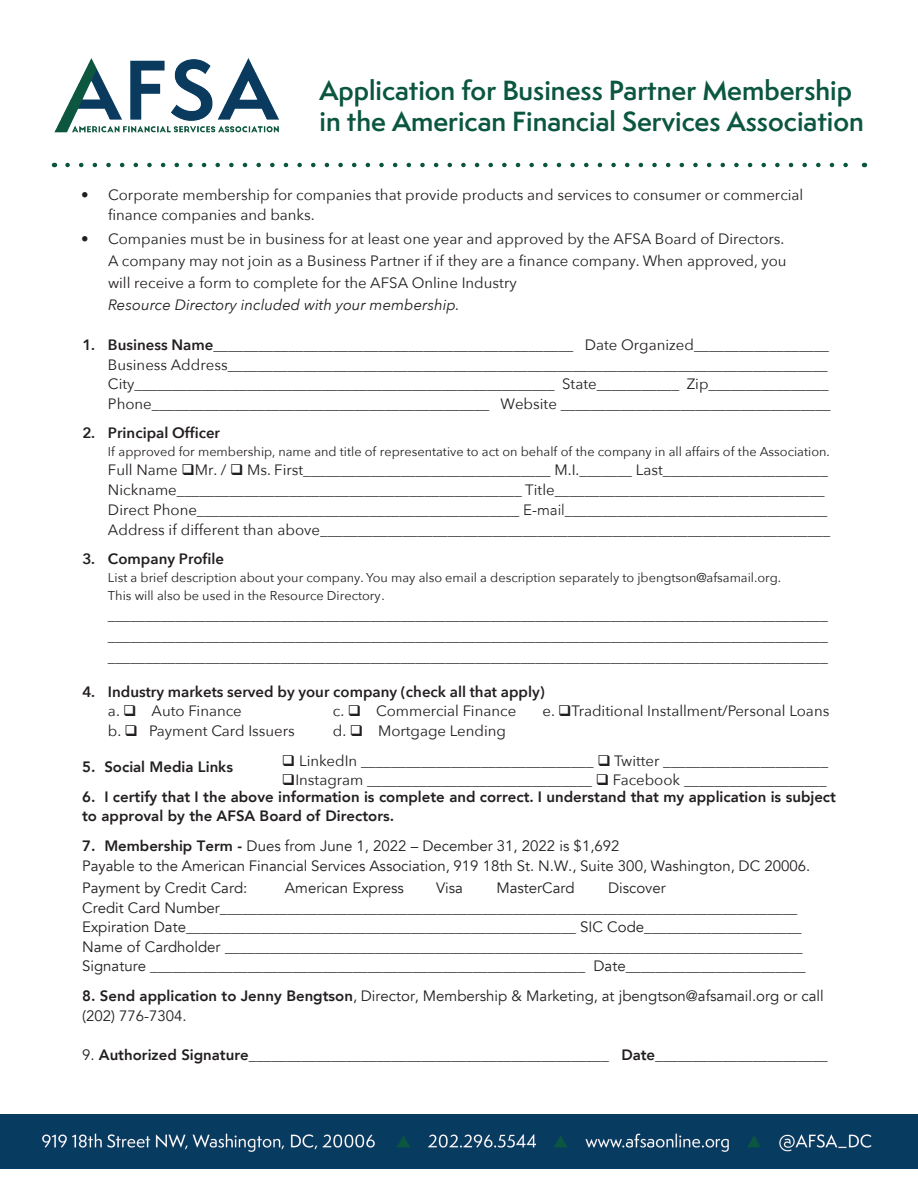
<style>
.page{position:relative;width:918px;height:1188px;background:#fff}
.page>*{position:absolute;margin:0;border:0;box-sizing:border-box;transform-origin:0 0}
.t1{font:600 25.5px/30.6px "Semplicita Pro";color:#0b5640}
.t2{font:15px/19.5px "Avenir Next";color:#231f20}
.t3{font:15px/19.5px "Avenir";color:#231f20}
.t4{font:800 15px/19.5px "Avenir";color:#231f20}
.t5{font:600 15px/19px "Avenir Next";color:#231f20}
.t6{font:12.75px/17.7px "Avenir Next";color:#231f20}
.s1{font-style:italic}
.s2{font-weight:600}
.s3{font-family:"Avenir";font-weight:300}
.s4{font-style:inherit}
.s5{font-weight:400}
.s6{font-weight:800}
.s7{font-family:"Avenir Next";font-weight:600}
.s8{font-family:"Avenir Next"}
</style>
<div class="page">
<img style="left:54px;top:58px;width:225px;height:75px">
<svg style="left:68px;top:163px;width:780px;height:4px"></svg>
<img style="left:0;top:1114px;width:918px;height:54px">
<h1 class="t1" style="left:320px;top:75px;width:546px">Application for Business Partner Membership in the American Financial Services Association</h1>
<p class="t2" style="left:108px;top:185px;width:697px;text-indent:-27px">• Corporate membership for companies that provide products and services to consumer or commercial finance companies and banks.</p>
<p class="t2" style="left:108px;top:228px;width:680px;line-height:22px;text-indent:-27px">• Companies must be in business for at least one year and approved by the AFSA Board of Directors.<br>A company may not join as a Business Partner if if they are a finance company. When approved, you will receive a form to complete for the AFSA Online Industry<br><span class="s1">Resource Directory</span> <span class="s1">included with your membership.</span></p>
<p class="t2" style="left:108px;top:335px;width:724px;text-indent:-26px"><span class="s2">1. Business Name</span>________________________________________________ Date Organized__________________ Business Address________________________________________________________________________________ City________________________________________________________ State___________ Zip________________ Phone_____________________________________________ Website ____________________________________</p>
<p class="t5" style="left:82px;top:423px;width:139px">2. Principal Officer</p>
<p class="t6" style="left:108px;top:442px;width:723px">If approved for membership, name and title of representative to act on behalf of the company in all affairs of the Association.</p>
<p class="t2" style="left:108px;top:459px;width:724px;line-height:20.1px">Full Name ❑Mr. / ❑ Ms. First_________________________________ M.I._______ Last______________________ Nickname______________________________________________ Title____________________________________ Direct Phone___________________________________________ <span class="s3">E-mail</span>___________________________________ Address if different than above____________________________________________________________________</p>
<p class="t5" style="left:82px;top:549px;width:143px">3. Company Profile</p>
<p class="t6" style="left:108px;top:569px;width:675px">List a brief description about your company. You may also email a description separately to jbengtson@afsamail.org.<br>This will also be used in the <span class="s4">Resource Directory</span>.</p>
<p class="t2" style="left:108px;top:604px;width:721px;line-height:20.9px;text-align:justify">________________________________________________________________________________________________ ________________________________________________________________________________________________ ________________________________________________________________________________________________</p>
<p class="t5" style="left:108px;top:682px;width:438px;text-indent:-26px">4. Industry markets served by your company (check all that apply) <span class="s5">a.</span> ❑ <span class="s5">Auto Finance</span></p>
<p class="t2" style="left:333px;top:701px;width:185px">c. ❑ Commercial Finance</p>
<p class="t2" style="left:543px;top:701px;width:288px">e. ❑Traditional Installment/Personal Loans</p>
<p class="t2" style="left:108px;top:720px;width:188px">b. ❑ Payment Card Issuers</p>
<p class="t2" style="left:333px;top:720px;width:175px">d. ❑ Mortgage Lending</p>
<p class="t2" style="left:282px;top:750px;width:548px">❑ LinkedIn _______________________________ ❑ Twitter ______________________</p>
<p class="t2" style="left:282px;top:770px;width:546px">❑Instagram ______________________________ ❑ Facebook ___________________</p>
<p class="t4" style="left:82px;top:757px;width:152px">5. Social Media Links</p>
<p class="t4" style="left:82px;top:787px;width:755px">6. I certify that I the above information is complete and correct. I understand that my application is subject to approval by the AFSA Board of Directors.</p>
<p class="t3" style="left:82px;top:837px;width:730px"><span class="s6">7. Membership Term -</span> Dues from June 1, 2022 – December 31, 2022 is $1,692<br>Payable to the American Financial Services Association, 919 18th St. N.W., Suite 300, Washington, DC 20006.</p>
<p class="t3" style="left:82px;top:879px;width:167px">Payment by Credit Card:</p>
<p class="t3" style="left:285px;top:879px;width:120px">American Express</p>
<p class="t3" style="left:436px;top:879px;width:28px">Visa</p>
<p class="t3" style="left:496px;top:879px;width:80px">MasterCard</p>
<p class="t3" style="left:82px;top:879px;width:725px;text-indent:526px">Discover<br>Credit Card Number_____________________________________________________________________________ Expiration Date____________________________________________________ SIC Code_____________________ Name of Cardholder _____________________________________________________________________________ Signature __________________________________________________________ Date________________________</p>
<p class="t3" style="left:82px;top:987px;width:743px"><span class="s6">8. Send application to Jenny Bengtson</span>, Director, Membership &amp; Marketing, at jbengtson@afsamail.org or call (202) 776-7304.</p>
<p class="t3" style="left:82px;top:1045px;width:747px">9. <span class="s6">Authorized Signature</span>________________________________________________ <span class="s6">Dat</span><span class="s7">e</span><span class="s8">_______________________</span></p>
</div>
